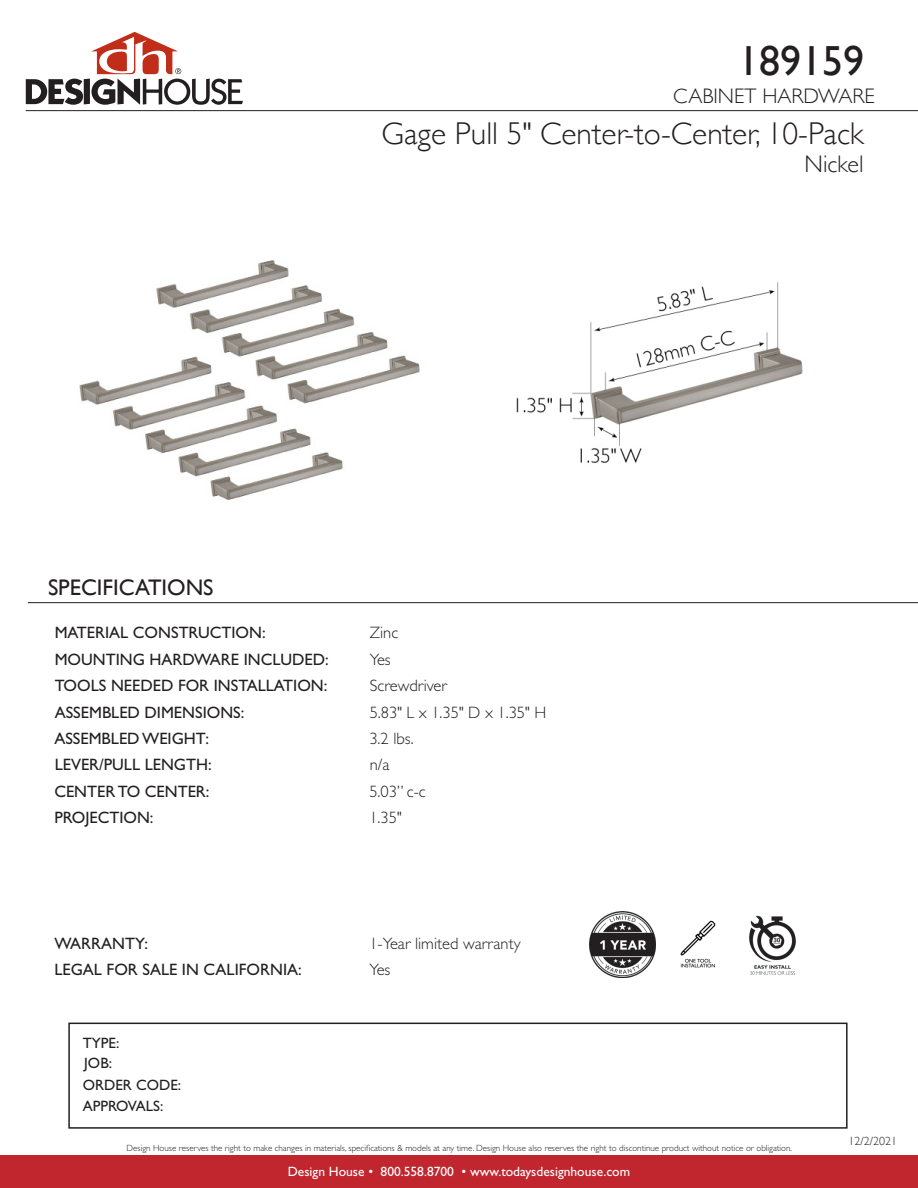
<style>
.page{position:relative;width:918px;height:1188px;background:#fff}
.page>*{position:absolute;margin:0;border:0;box-sizing:border-box;transform-origin:0 0}
.t1{font:42px "Gill Sans";color:#231f20}
.t2{font:300 31.5px "Gill Sans";color:#231f20}
.t3{font:300 24px "Gill Sans";color:#231f20}
.t4{font:22.5px "Gill Sans";color:#231f20}
.t5{font:300 21px "Gill Sans";color:#231f20}
.t6{font:16.5px "Gill Sans Std";color:#231f20}
.t7{font:300 16.5px "Gill Sans Std";color:#231f20}
.t8{font:15px "Gill Sans Std";color:#231f20}
.t9{font:13.5px "Gill Sans Std";color:#fff}
.t10{font:300 12px "Gill Sans";color:#231f20}
.t11{font:300 9px "Gill Sans Std";color:#231f20}
.s1{font-family:"Gill Sans Std"}
</style>
<div class="page">
<div style="left:0;top:1156px;width:918px;height:32px;background:#c1262f"></div>
<svg style="left:26px;top:32px;width:217px;height:73px"></svg>
<div style="left:68px;top:1023px;width:780px;height:106px;border:2px solid #231f20"></div>
<hr style="left:26px;top:110px;width:892px;height:1px;background:#231f20">
<hr style="left:28px;top:602px;width:890px;height:1px;background:#231f20">
<img style="left:79px;top:260px;width:341px;height:241px">
<img style="left:516px;top:282px;width:287px;height:181px">
<img style="left:590px;top:912px;width:65px;height:65px">
<img style="left:680px;top:920px;width:36px;height:48px">
<img style="left:749px;top:915px;width:47px;height:60px">
<p class="t1" style="left:738px;top:36px;width:127px">189159</p>
<p class="t5" style="left:673px;top:79px;width:203px">CABINET HARDWARE</p>
<p class="t2" style="left:381px;top:108px;width:484px">Gage Pull 5<span class="s1">"</span> Center-to-Center, 10-Pack</p>
<p class="t3" style="left:805px;top:146px;width:61px">Nickel</p>
<p class="t4" style="left:48px;top:574px;width:167px">SPECIFICATIONS</p>
<p class="t6" style="left:55px;top:623px;width:212px">MATERIAL CONSTRUCTION:</p>
<p class="t6" style="left:55px;top:650px;width:276px">MOUNTING HARDWARE INCLUDED:</p>
<p class="t6" style="left:55px;top:676px;width:274px">TOOLS NEEDED FOR INSTALLATION:</p>
<p class="t6" style="left:55px;top:703px;width:191px">ASSEMBLED DIMENSIONS:</p>
<p class="t7" style="left:370px;top:623px;width:30px">Zinc</p>
<p class="t7" style="left:370px;top:650px;width:23px">Yes</p>
<p class="t7" style="left:370px;top:676px;width:79px">Screwdriver</p>
<p class="t7" style="left:370px;top:703px;width:178px">5.83" L x 1.35" D x 1.35" H</p>
<p class="t6" style="left:54px;top:729px;width:156px">ASSEMBLED WEIGHT:</p>
<p class="t7" style="left:369px;top:729px;width:46px">3.2 lbs.</p>
<p class="t6" style="left:55px;top:755px;width:159px">LEVER/PULL LENGTH:</p>
<p class="t6" style="left:54px;top:782px;width:157px">CENTER TO CENTER:</p>
<p class="t7" style="left:370px;top:755px;width:21px">n/a</p>
<p class="t7" style="left:369px;top:782px;width:58px">5.03” c-c</p>
<p class="t6" style="left:54px;top:808px;width:101px">PROJECTION:</p>
<p class="t7" style="left:369px;top:808px;width:34px">1.35"</p>
<p class="t6" style="left:54px;top:934px;width:95px">WARRANTY:</p>
<p class="t7" style="left:369px;top:934px;width:153px">1-Year limited warranty</p>
<p class="t6" style="left:54px;top:960px;width:249px">LEGAL FOR SALE IN CALIFORNIA:</p>
<p class="t7" style="left:369px;top:961px;width:23px">Yes</p>
<p class="t8" style="left:83px;top:1035px;width:38px">TYPE:</p>
<p class="t8" style="left:84px;top:1054px;width:29px">JOB:</p>
<p class="t8" style="left:83px;top:1077px;width:100px">ORDER CODE:</p>
<p class="t8" style="left:83px;top:1098px;width:82px">APPROVALS:</p>
<p class="t11" style="left:127px;top:1143px;width:667px">Design House reserves the right to make changes in materials, specifications &amp; models at any time. Design House also reserves the right to discontinue product without notice or obligation.</p>
<p class="t9" style="left:288px;top:1164px;width:344px">Design House • 800.558.8700 • www.todaysdesignhouse.com</p>
<p class="t10" style="left:849px;top:1132px;width:50px">12/2/2021</p>
</div>
